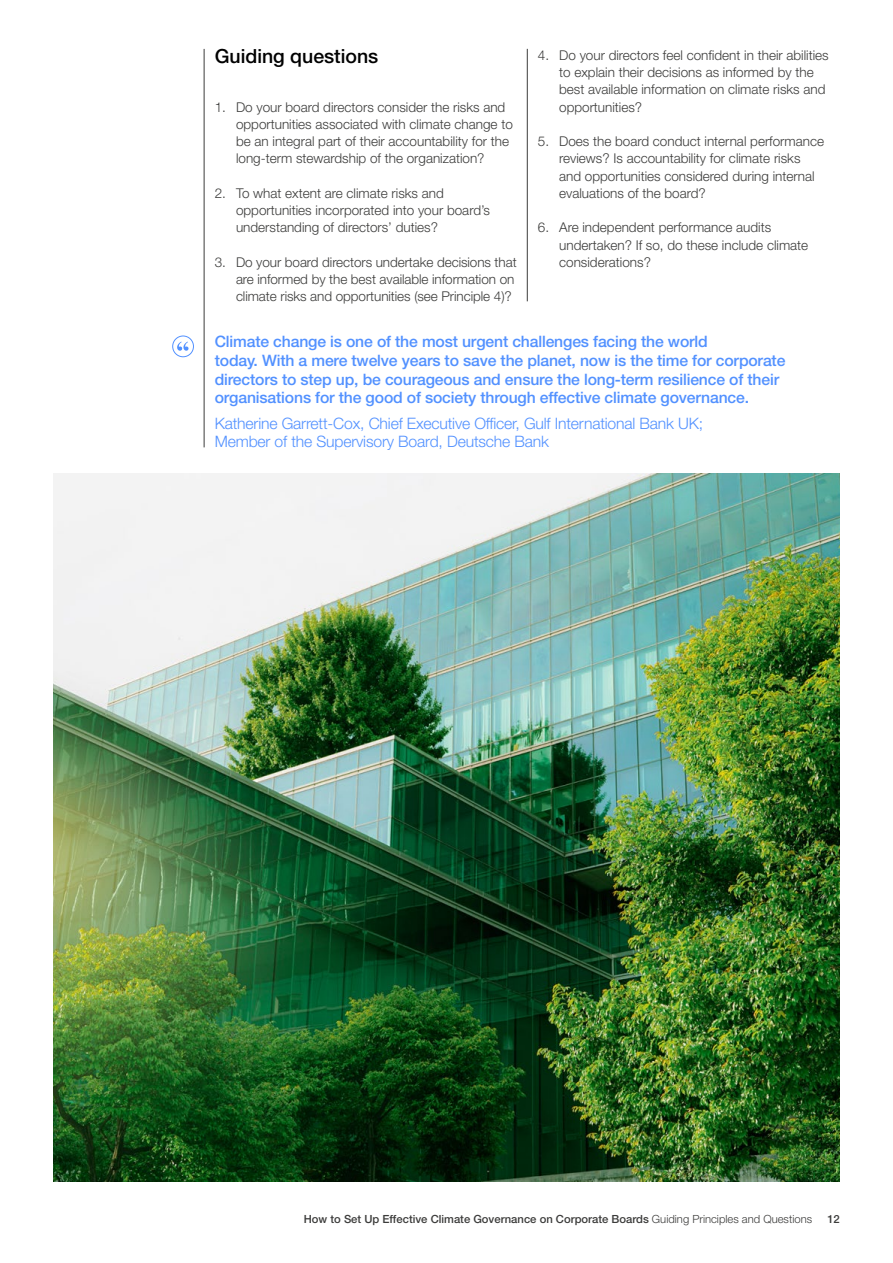
<style>
.page{position:relative;width:893px;height:1263px;background:#fff}
.page>*{position:absolute;margin:0;border:0;box-sizing:border-box;transform-origin:0 0}
.t1{font:500 19.5px "Helvetica Neue LT Pro";color:#000}
.t2{font:500 15.75px/18.8px "Helvetica Neue LT Pro";letter-spacing:-.01em;color:#5291ff}
.t3{font:300 15.75px/18.8px "Helvetica Neue LT Pro";letter-spacing:-.01em;color:#5291ff}
.t4{font:300 13.5px/17.2px "Helvetica Neue LT Pro";color:#3c3c3b}
.t5{font:500 11.25px "Helvetica Neue LT Pro";color:#3c3c3b}
.s1{font-weight:300}
</style>
<div class="page">
<hr style="left:204px;top:49px;width:1px;height:398px;background:#3c3c3b">
<div style="left:172px;top:336px;width:22px;height:21px;border:1px solid #5291ff;border-radius:50%"></div>
<svg style="left:177px;top:342px;width:11px;height:9px"></svg>
<hr style="left:527px;top:49px;width:1px;height:252px;background:#3c3c3b">
<img style="left:53px;top:474px;width:787px;height:707px">
<h1 class="t1" style="left:215px;top:44px;width:165px">Guiding questions</h1>
<p class="t4" style="left:236px;top:98px;width:278px;text-indent:-21px">1. Do your board directors consider the risks and opportunities associated with climate change to be an integral part of their accountability for the long-term stewardship of the organization?</p>
<p class="t4" style="left:236px;top:184px;width:255px;text-indent:-21px">2. To what extent are climate risks and opportunities incorporated into your board’s understanding of directors’ duties?</p>
<p class="t4" style="left:236px;top:253px;width:282px;text-indent:-21px">3. Do your board directors undertake decisions that are informed by the best available information on climate risks and opportunities (see Principle 4)?</p>
<p class="t4" style="left:559px;top:46px;width:271px;text-indent:-21px">4. Do your directors feel confident in their abilities to explain their decisions as informed by the best available information on climate risks and opportunities?</p>
<p class="t4" style="left:559px;top:132px;width:266px;text-indent:-21px">5. Does the board conduct internal performance reviews? Is accountability for climate risks and opportunities considered during internal evaluations of the board?</p>
<p class="t4" style="left:559px;top:219px;width:251px;text-indent:-21px">6. Are independent performance audits undertaken? If so, do these include climate considerations?</p>
<p class="t2" style="left:215px;top:332px;width:572px">Climate change is one of the most urgent challenges facing the world<br>today. With a mere twelve years to save the planet, now is the time for corporate directors to step up, be courageous and ensure the long-term resilience of their organisations for the good of society through effective climate governance.</p>
<p class="t3" style="left:215px;top:413px;width:490px">Katherine Garrett-Cox, Chief Executive Officer, Gulf International Bank UK;<br>Member of the Supervisory Board, Deutsche Bank</p>
<p class="t5" style="left:304px;top:1212px;width:510px">How to Set Up Effective Climate Governance on Corporate Boards <span class="s1">Guiding Principles and Questions</span></p>
<p class="t5" style="left:827px;top:1212px;width:14px">12</p>
</div>
